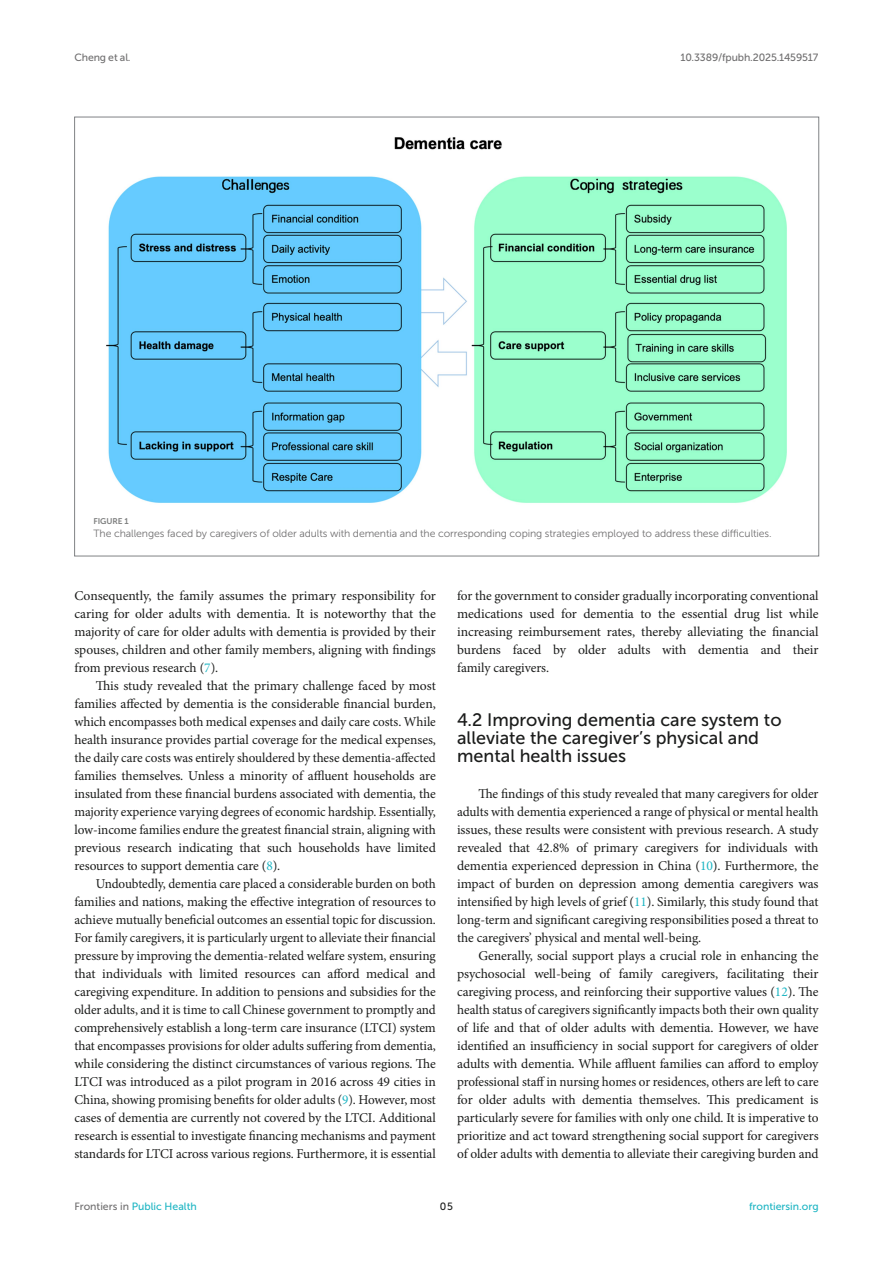
<style>
.page{position:relative;width:893px;height:1263px;background:#fff}
.page>*{position:absolute;margin:0;border:0;box-sizing:border-box;transform-origin:0 0}
.HEAD_2{font:18px/18px "Museo Sans 500";color:#1b1c1b}
.TEXT{font:13.5px/18px "Minion Pro";letter-spacing:-.005em;color:#1b1c1b;text-align:justify}
.FIG_LEG{font:10.5px "Museo Sans 300";letter-spacing:-.01em;color:#706f70}
.t1{font:10.5px "Museo Sans 500";color:#1db5c3}
.t2{font:10.5px "Museo Sans 500";letter-spacing:-.015em;color:#706f70}
.t3{font:10.5px "Museo Sans 500";color:#1b1c1b}
.FIG_HD{font:8.25px "Museo Sans 700";letter-spacing:-.01em;color:#7e7f7f}
.s1{color:#1db5c3}
.s2{color:#706f70}
</style>
<div class="page">
<img style="left:106px;top:137px;width:681px;height:366px">
<p class="t2" style="left:74px;top:51px;width:58px">Cheng et al.</p>
<p class="t2" style="left:680px;top:51px;width:140px">10.3389/fpubh.2025.1459517</p>
<p class="FIG_HD" style="left:94px;top:516px;width:37px">FIGURE 1</p>
<p class="FIG_LEG" style="left:94px;top:528px;width:680px">The challenges faced by caregivers of older adults with dementia and the corresponding coping strategies employed to address these difficulties.</p>
<p class="TEXT" style="left:74px;top:587px;width:363px">Consequently, the family assumes the primary responsibility for caring for older adults with dementia. It is noteworthy that the majority of care for older adults with dementia is provided by their spouses, children and other family members, aligning with findings from previous research (<span class="s1">7</span>).</p>
<p class="TEXT" style="left:74px;top:677px;width:363px;text-indent:21px">This study revealed that the primary challenge faced by most families affected by dementia is the considerable financial burden, which encompasses both medical expenses and daily care costs. While health insurance provides partial coverage for the medical expenses, the daily care costs was entirely shouldered by these dementia-affected families themselves. Unless a minority of affluent households are insulated from these financial burdens associated with dementia, the majority experience varying degrees of economic hardship. Essentially, low-income families endure the greatest financial strain, aligning with previous research indicating that such households have limited resources to support dementia care (<span class="s1">8</span>).</p>
<p class="TEXT" style="left:74px;top:875px;width:363px;text-indent:21px">Undoubtedly, dementia care placed a considerable burden on both families and nations, making the effective integration of resources to achieve mutually beneficial outcomes an essential topic for discussion.<br>For family caregivers, it is particularly urgent to alleviate their financial pressure by improving the dementia-related welfare system, ensuring that individuals with limited resources can afford medical and caregiving expenditure. In addition to pensions and subsidies for the older adults, and it is time to call Chinese government to promptly and comprehensively establish a long-term care insurance (LTCI) system that encompasses provisions for older adults suffering from dementia, while considering the distinct circumstances of various regions. The LTCI was introduced as a pilot program in 2016 across 49 cities in China, showing promising benefits for older adults (<span class="s1">9</span>). However, most cases of dementia are currently not covered by the LTCI. Additional research is essential to investigate financing mechanisms and payment standards for LTCI across various regions. Furthermore, it is essential</p>
<p class="TEXT" style="left:457px;top:587px;width:363px">for the government to consider gradually incorporating conventional medications used for dementia to the essential drug list while increasing reimbursement rates, thereby alleviating the financial burdens faced by older adults with dementia and their family caregivers.</p>
<p class="HEAD_2" style="left:457px;top:711px;width:326px">4.2 Improving dementia care system to alleviate the caregiver’s physical and mental health issues</p>
<p class="TEXT" style="left:457px;top:785px;width:363px;text-indent:21px">The findings of this study revealed that many caregivers for older adults with dementia experienced a range of physical or mental health issues, these results were consistent with previous research. A study revealed that 42.8% of primary caregivers for individuals with dementia experienced depression in China (<span class="s1">10</span>). Furthermore, the impact of burden on depression among dementia caregivers was intensified by high levels of grief (<span class="s1">11</span>). Similarly, this study found that long-term and significant caregiving responsibilities posed a threat to the caregivers’ physical and mental well-being.</p>
<p class="TEXT" style="left:457px;top:947px;width:363px;text-indent:21px">Generally, social support plays a crucial role in enhancing the psychosocial well-being of family caregivers, facilitating their caregiving process, and reinforcing their supportive values (<span class="s1">12</span>). The health status of caregivers significantly impacts both their own quality of life and that of older adults with dementia. However, we have identified an insufficiency in social support for caregivers of older adults with dementia. While affluent families can afford to employ professional staff in nursing homes or residences, others are left to care for older adults with dementia themselves. This predicament is particularly severe for families with only one child. It is imperative to prioritize and act toward strengthening social support for caregivers of older adults with dementia to alleviate their caregiving burden and</p>
<p class="t1" style="left:74px;top:1200px;width:124px"><span class="s2">Frontiers in</span> Public Health</p>
<p class="t3" style="left:440px;top:1200px;width:14px">05</p>
<p class="t1" style="left:749px;top:1200px;width:71px">frontiersin.org</p>
</div>
